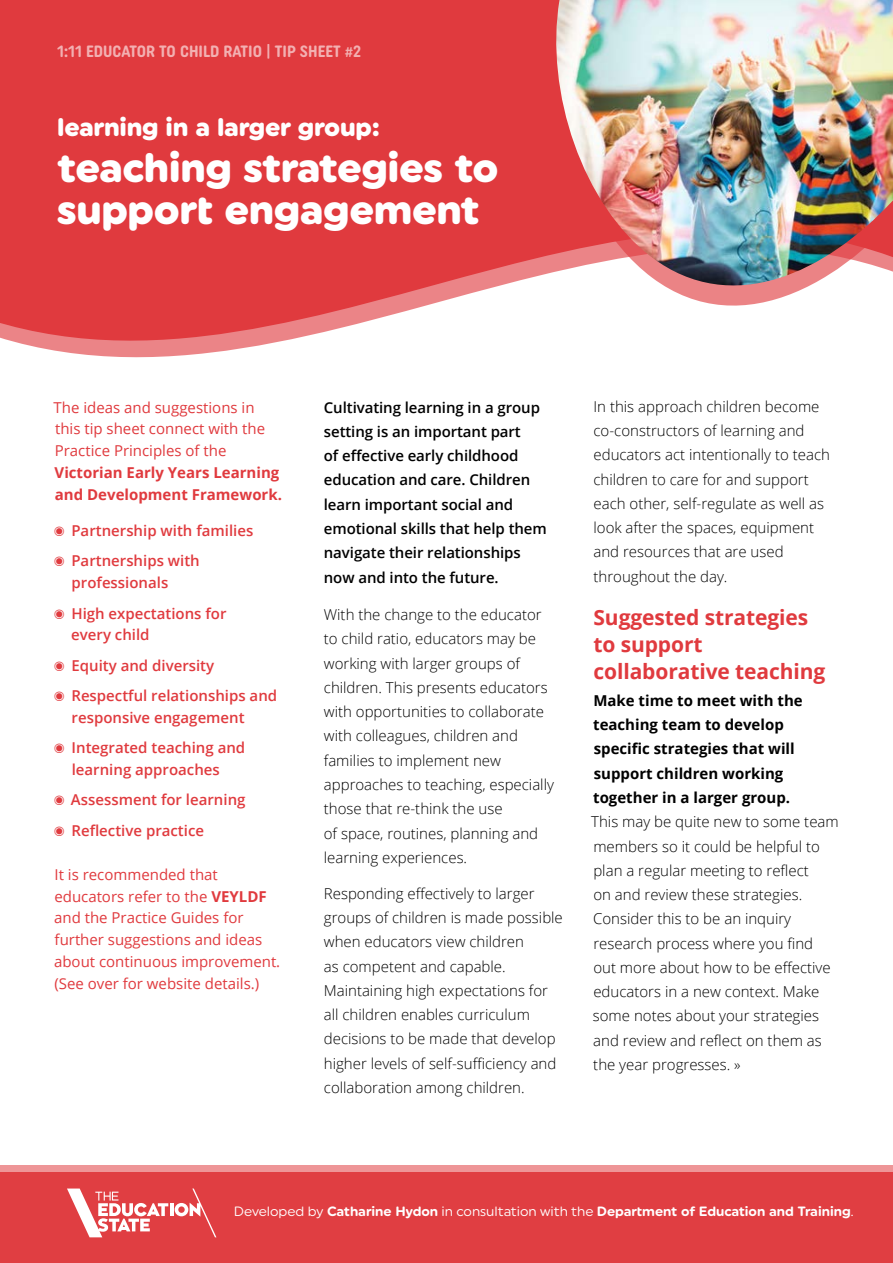
<style>
.page{position:relative;width:893px;height:1263px;background:#fff}
.page>*{position:absolute;margin:0;border:0;box-sizing:border-box;transform-origin:0 0}
.t1{font:900 41.25px/41.2px "Uniform Rnd";letter-spacing:-.01em;color:#fff}
.t2{font:900 25.5px "Uniform Rnd";letter-spacing:-.01em;color:#fff}
.t3{font:700 21px/27px "Open Sans";letter-spacing:-.005em;color:#e03a3e}
.t4{font:700 16.35px "Uniform Rnd Cond";color:#fff}
.t5{font:300 15px/24.3px "Open Sans";color:#000}
.t6{font:600 15px/30.3px "Open Sans";color:#e03a3e}
.t7{font:15px/21.9px "Open Sans";color:#e03a3e}
.t8{font:600 15px/24.3px "Open Sans";letter-spacing:-.005em;color:#000}
.t9{font:700 15px/24.3px "Open Sans";color:#000}
.t10{font:700 15px/21.9px "Open Sans";color:#e03a3e}
.t11{font:700 13.5px "Uniform Rnd";color:#fff}
.s1{font-weight:700}
.s2{font-weight:400}
</style>
<div class="page">
<svg style="left:0;top:0;width:523px;height:358px;background:#e24b4f"></svg>
<svg style="left:523px;top:0;width:275px;height:306px;fill:#e03a3e"></svg>
<img style="left:544px;top:0;width:349px;height:291px">
<div style="left:0;top:1165px;width:893px;height:98px;background:#ee9597"></div>
<div style="left:0;top:1172px;width:893px;height:91px;background:#e03a3e"></div>
<svg style="left:67px;top:1188px;width:149px;height:49px"></svg>
<p class="t4" style="left:57px;top:42px;width:306px">1:11 EDUCATOR TO CHILD RATIO | TIP SHEET #2</p>
<h2 class="t2" style="left:57px;top:112px;width:324px">learning in a larger group:</h2>
<h1 class="t1" style="left:57px;top:147px;width:443px">teaching strategies to support engagement</h1>
<p class="t7" style="left:54px;top:396px;width:213px">The ideas and suggestions in this tip sheet connect with the<br>Practice Principles of the</p>
<p class="t10" style="left:55px;top:461px;width:229px">Victorian Early Years Learning and Development Framework.</p>
<p class="t6" style="left:53px;top:515px;width:202px">◉ Partnership with families ◉ Partnerships with</p>
<p class="t6" style="left:53px;top:567px;width:175px;text-indent:18px">professionals<br>◉ High expectations for</p>
<p class="t6" style="left:53px;top:619px;width:226px;text-indent:18px">every child<br>◉ Equity and diversity<br>◉ Respectful relationships and</p>
<p class="t6" style="left:53px;top:702px;width:194px;text-align:right">responsive engagement<br>◉ Integrated teaching and</p>
<p class="t6" style="left:53px;top:754px;width:194px;text-indent:19px">learning approaches<br>◉ Assessment for learning ◉ Reflective practice</p>
<p class="t7" style="left:54px;top:863px;width:228px">It is recommended that educators refer to the <span class="s1">VEYLDF </span>and the Practice Guides for further suggestions and ideas about continuous improvement. (See over for website details.)</p>
<p class="t8" style="left:324px;top:395px;width:225px">Cultivating learning in a group setting is an important part<br>of effective early childhood education and care. Children learn important social and emotional skills that help them navigate their relationships now and into the future.</p>
<p class="t5" style="left:324px;top:602px;width:232px">With the change to the educator to child ratio, educators may be working with larger groups of children. This presents educators with opportunities to collaborate with colleagues, children and families to implement new approaches to teaching, especially those that re-think the use<br>of space, routines, planning and learning experiences.</p>
<p class="t5" style="left:324px;top:881px;width:240px">Responding effectively to larger groups of children is made possible when educators view children<br>as competent and capable.<br>Maintaining high expectations for all children enables curriculum decisions to be made that develop higher levels of self-sufficiency and collaboration among children.</p>
<p class="t5" style="left:593px;top:394px;width:238px">In this approach children become co-constructors of learning and educators act intentionally to teach children to care for and support each other, self-regulate as well as look after the spaces, equipment and resources that are used throughout the day.</p>
<h3 class="t3" style="left:593px;top:603px;width:233px">Suggested strategies to support collaborative teaching</h3>
<p class="t9" style="left:593px;top:688px;width:211px">Make time to meet with the teaching team to develop specific strategies that will support children working together in a larger group.</p>
<p class="t5" style="left:591px;top:809px;width:249px">This may be quite new to some team members so it could be helpful to plan a regular meeting to reflect<br>on and review these strategies.<br>Consider this to be an inquiry research process where you find<br>out more about how to be effective educators in a new context. Make some notes about your strategies and review and reflect on them as the year progresses. »</p>
<p class="t11" style="left:234px;top:1203px;width:621px"><span class="s2">Developed by</span> Catharine Hydon <span class="s2">in consultation with the</span> Department of Education and Training<span class="s2">.</span></p>
</div>
